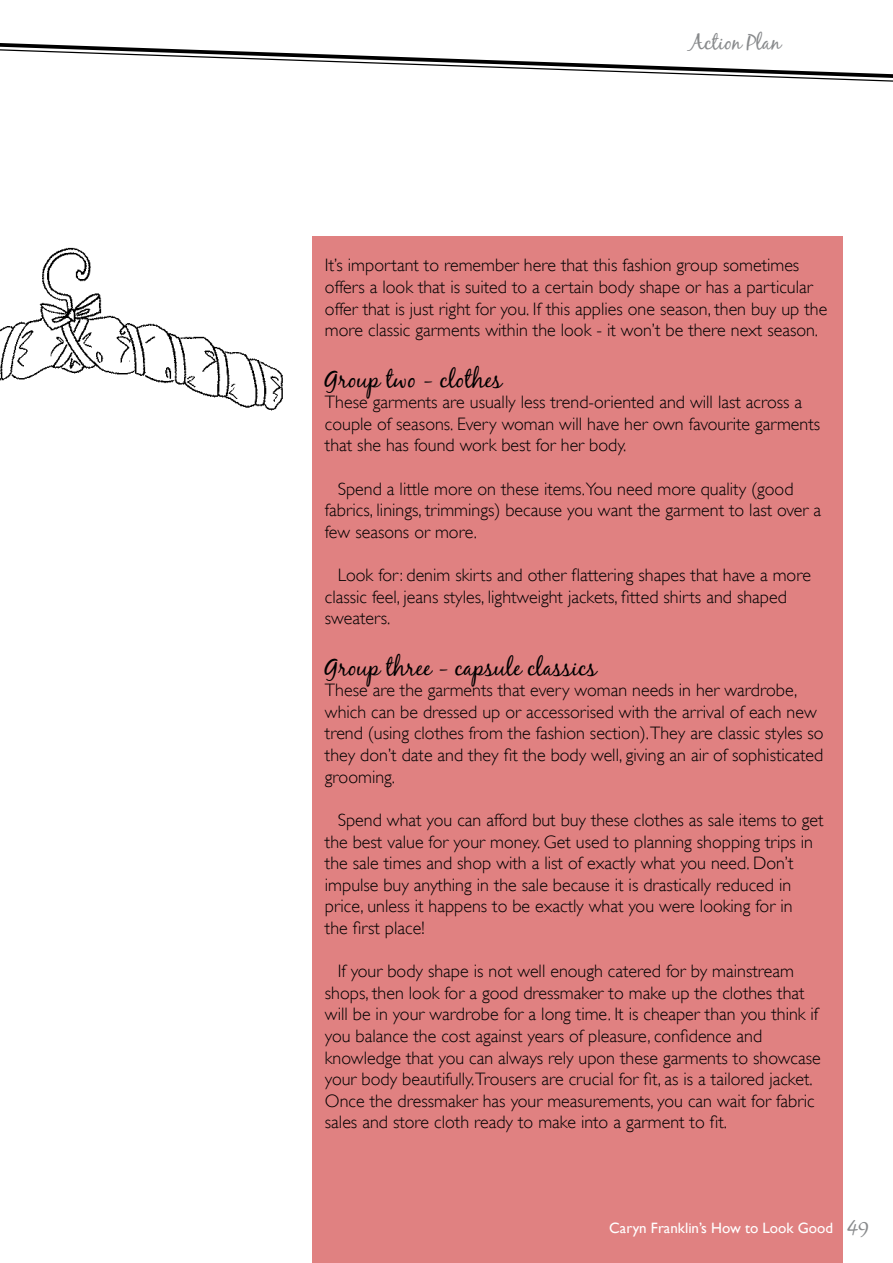
<style>
.page{position:relative;width:893px;height:1263px;background:#fff}
.page>*{position:absolute;margin:0;border:0;box-sizing:border-box;transform-origin:0 0}
.t1{font:24px "Black Jack";color:#000}
.t2{font:21px "Black Jack";color:#888a8c}
.t3{font:300 18px/21.6px "Gill Sans";color:#000}
.t4{font:15px "Gill Sans";color:#fff}
.s1{font-family:"Black Jack";font-size:21px;color:#888a8c}
</style>
<div class="page">
<svg style="left:0;top:43px;width:893px;height:39px"></svg>
<div style="left:312px;top:237px;width:530px;height:1026px;background:#e08181"></div>
<img style="left:0;top:247px;width:283px;height:164px">
<p class="t2" style="left:689px;top:30px;width:93px">Action Plan</p>
<p class="t3" style="left:325px;top:255px;width:504px">It’s important to remember here that this fashion group sometimes offers a look that is suited to a certain body shape or has a particular offer that is just right for you. If this applies one season, then buy up the more classic garments within the look - it won’t be there next season.</p>
<h1 class="t1" style="left:325px;top:364px;width:179px">Group two - clothes</h1>
<p class="t3" style="left:325px;top:391px;width:497px">These garments are usually less trend-oriented and will last across a couple of seasons. Every woman will have her own favourite garments that she has found work best for her body.</p>
<p class="t3" style="left:325px;top:478px;width:498px;text-indent:13px">Spend a little more on these items.You need more quality (good fabrics, linings, trimmings) because you want the garment to last over a few seasons or more.</p>
<p class="t3" style="left:325px;top:564px;width:488px;text-indent:13px">Look for: denim skirts and other flattering shapes that have a more classic feel, jeans styles, lightweight jackets, fitted shirts and shaped sweaters.</p>
<h1 class="t1" style="left:325px;top:652px;width:273px">Group three - capsule classics</h1>
<p class="t3" style="left:325px;top:679px;width:500px">These are the garments that every woman needs in her wardrobe, which can be dressed up or accessorised with the arrival of each new trend (using clothes from the fashion section).They are classic styles so they don’t date and they fit the body well, giving an air of sophisticated grooming.</p>
<p class="t3" style="left:325px;top:809px;width:500px;text-indent:13px">Spend what you can afford but buy these clothes as sale items to get the best value for your money. Get used to planning shopping trips in the sale times and shop with a list of exactly what you need. Don’t impulse buy anything in the sale because it is drastically reduced in price, unless it happens to be exactly what you were looking for in<br>the first place!</p>
<p class="t3" style="left:325px;top:960px;width:497px;text-indent:13px">If your body shape is not well enough catered for by mainstream shops, then look for a good dressmaker to make up the clothes that will be in your wardrobe for a long time. It is cheaper than you think if you balance the cost against years of pleasure, confidence and knowledge that you can always rely upon these garments to showcase your body beautifully.Trousers are crucial for fit, as is a tailored jacket.<br>Once the dressmaker has your measurements, you can wait for fabric sales and store cloth ready to make into a garment to fit.</p>
<p class="t4" style="left:609px;top:1218px;width:261px">Caryn Franklin’s How to Look Good <span class="s1">49</span></p>
</div>
